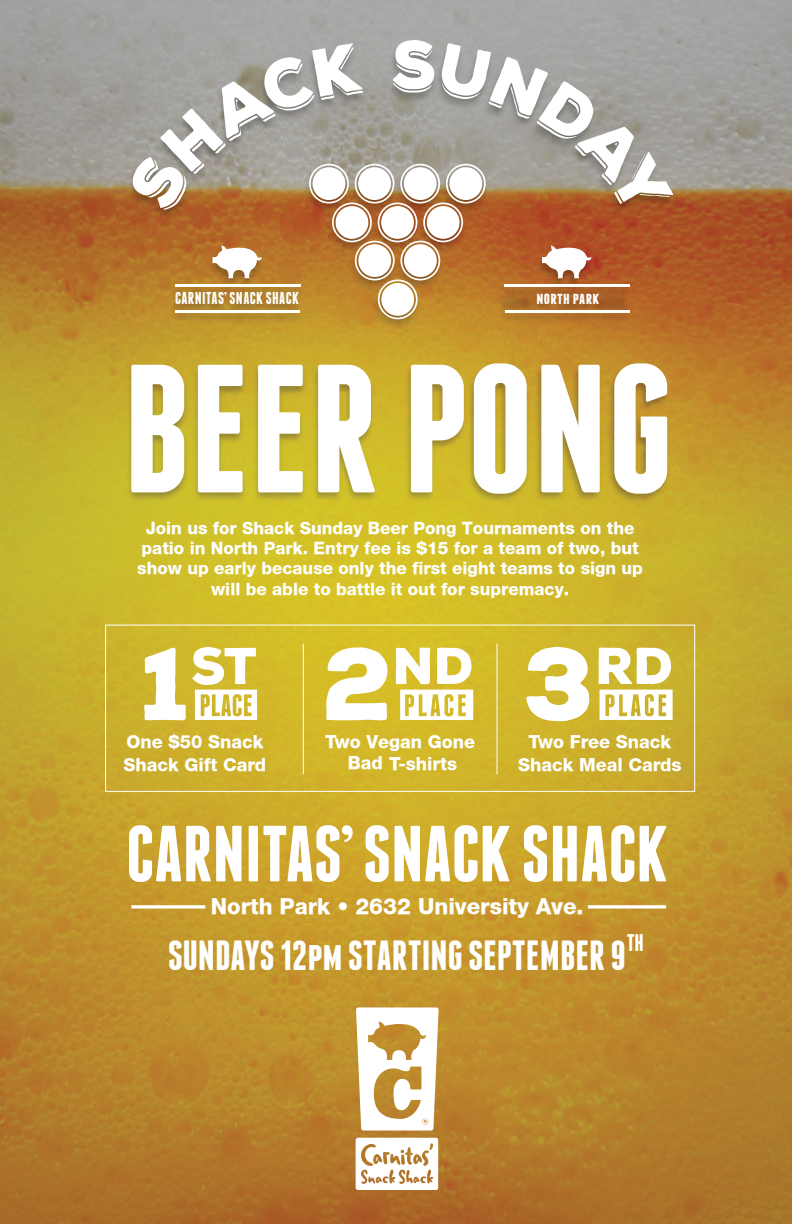
<style>
.page{position:relative;width:792px;height:1224px;background:#fff}
.page>*{position:absolute;margin:0;border:0;box-sizing:border-box;transform-origin:0 0}
.t1{font:700 182.4px "Franchise";color:#fff}
.t2{font:700 79.4px "Franchise";color:#fff}
.t3{font:900 50.1px "Nexa Rust Sans";color:#fff}
.t4{font:700 42px "Franchise";color:#fff}
.t5{font:700 24px "Franchise";color:#fff}
.t6{font:800 22.1px "Helvetica Neue";color:#fff}
.t7{font:800 18px/23px "Helvetica Neue";color:#fff;text-align:center}
.t8{font:700 17.2px "Franchise";letter-spacing:.02em;color:#fff}
.t9{font:800 17px/20.4px "Helvetica Neue";color:#fff;text-align:center}
.s1{font-size:99.5px}
</style>
<div class="page">
<img style="left:0;top:0;width:792px;height:1224px">
<svg style="left:131px;top:905px;width:74px;height:4px"></svg>
<svg style="left:588px;top:905px;width:78px;height:4px"></svg>
<svg style="left:356px;top:1007px;width:83px;height:183px"></svg>
<div style="left:105px;top:625px;width:590px;height:167px;border:1px solid #fff"></div>
<svg style="left:195px;top:690px;width:62px;height:30px"></svg>
<svg style="left:400px;top:690px;width:73px;height:30px"></svg>
<svg style="left:600px;top:690px;width:73px;height:30px"></svg>
<hr style="left:303px;top:644px;width:1px;height:130px;background:#fff">
<hr style="left:497px;top:644px;width:1px;height:130px;background:#fff">
<svg style="left:133px;top:40px;width:540px;height:279px"></svg>
<div style="left:381px;top:283px;width:33px;height:33px;background:#fff;border-radius:50%"></div>
<p class="t8" style="left:175px;top:288px;width:125px">CARNITAS’ SNACK SHACK</p>
<p class="t8" style="left:537px;top:288px;width:64px">north park</p>
<h1 class="t1" style="left:123px;top:323px;width:552px">BEER PONG</h1>
<p class="t9" style="left:137px;top:518px;width:507px">Join us for Shack Sunday Beer Pong Tournaments on the patio in North Park. Entry fee is $15 for a team of two, but show up early because only the first eight teams to sign up will be able to battle it out for supremacy.</p>
<h3 class="t3" style="left:142px;top:637px;width:118px"><span class="s1">1</span>ST</h3>
<h3 class="t3" style="left:324px;top:637px;width:152px"><span class="s1">2</span>ND</h3>
<h3 class="t3" style="left:525px;top:637px;width:150px"><span class="s1">3</span>RD</h3>
<p class="t7" style="left:124px;top:731px;width:144px;text-align:left">One $50 Snack<br>Shack Gift Card</p>
<p class="t7" style="left:325px;top:731px;width:152px;line-height:21.8px">Two Vegan Gone<br>Bad T-shirts</p>
<p class="t7" style="left:518px;top:731px;width:165px">Two Free Snack<br>Shack Meal Cards</p>
<h2 class="t2" style="left:126px;top:808px;width:543px">CARNITAS’ SNACK SHACK</h2>
<h3 class="t6" style="left:211px;top:896px;width:374px">North Park ï 2632 University Ave.</h3>
<h3 class="t4" style="left:168px;top:931px;width:460px">SUNDAYS 12pm STARTING SEPTEMBER 9</h3>
<h3 class="t5" style="left:627px;top:929px;width:19px">TH</h3>
</div>
